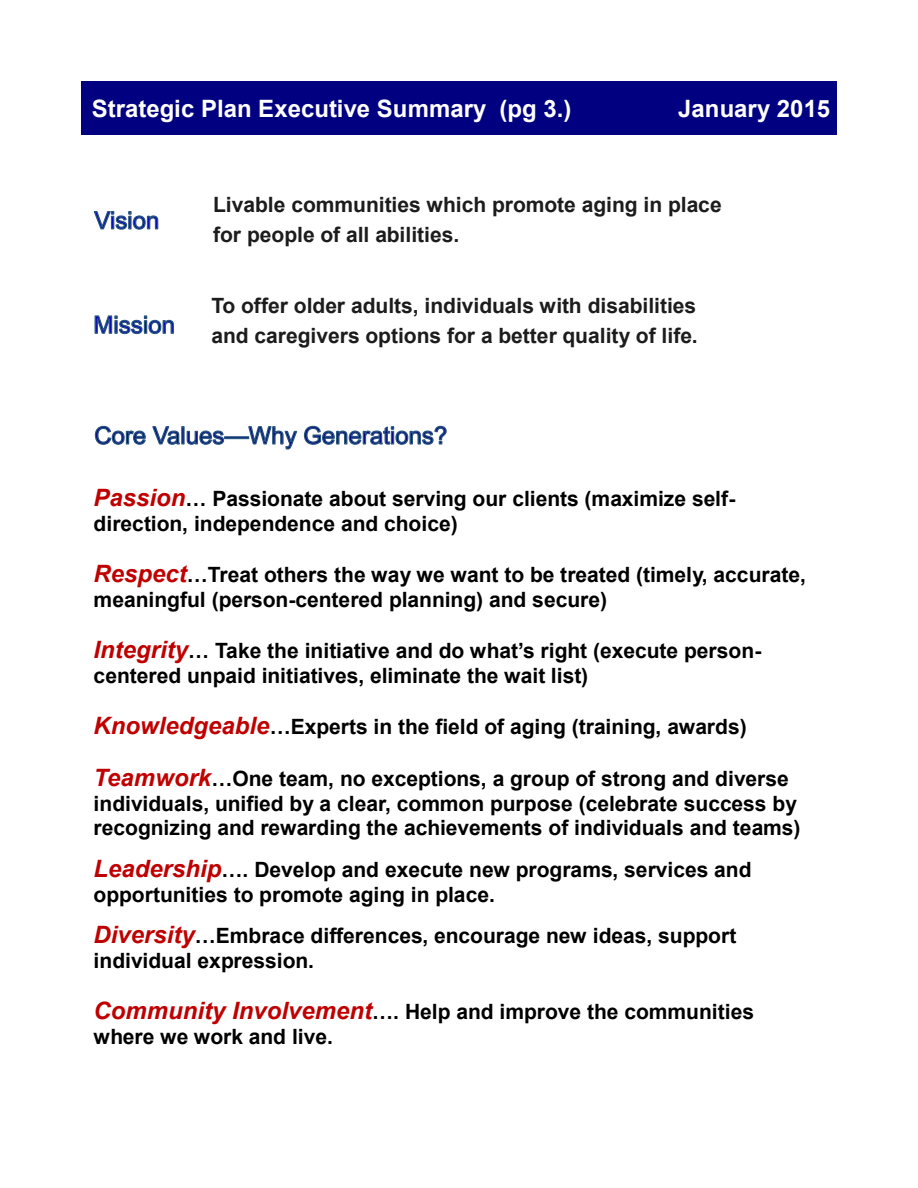
<style>
.page{position:relative;width:918px;height:1188px;background:#fff}
.page>*{position:absolute;margin:0;border:0;box-sizing:border-box;transform-origin:0 0}
.t1{font:700 24px "Arial";color:#fff}
.t2{font:700 21.15px "Arial";letter-spacing:-.005em;color:#000}
.t3{font:700 21px/24.9px "Arial";color:#000}
.t4{font:700 21px/30.3px "Arial";color:#1c1c1c}
.s1{font-style:italic;font-size:24px;color:#c00000}
</style>
<div class="page">
<div style="left:81px;top:81px;width:756px;height:54px;background:#000080"></div>
<svg style="left:93px;top:211px;width:66px;height:19px"></svg>
<svg style="left:94px;top:315px;width:80px;height:20px"></svg>
<svg style="left:94px;top:425px;width:131px;height:20px"></svg>
<div style="left:224px;top:436px;width:25px;height:3px;border:1px solid #2a5580"></div>
<svg style="left:247px;top:425px;width:200px;height:25px"></svg>
<p class="t1" style="left:92px;top:95px;width:481px">Strategic Plan Executive Summary (pg 3.)</p>
<p class="t1" style="left:678px;top:95px;width:154px">January 2015</p>
<p class="t4" style="left:213px;top:190px;width:510px">Livable communities which promote aging in place for people of all abilities.</p>
<p class="t4" style="left:211px;top:291px;width:488px">To offer older adults, individuals with disabilities and caregivers options for a better quality of life.</p>
<p class="t3" style="left:94px;top:486px;width:643px"><span class="s1">Passion</span>… Passionate about serving our clients (maximize self&shy;direction, independence and choice)</p>
<p class="t3" style="left:94px;top:562px;width:714px"><span class="s1">Respect</span>…Treat others the way we want to be treated (timely, accurate,</p>
<p class="t2" style="left:94px;top:588px;width:515px">meaningful (person-centered planning) and secure)</p>
<p class="t3" style="left:94px;top:638px;width:669px"><span class="s1">Integrity</span>… Take the initiative and do what’s right (execute person&shy;centered unpaid initiatives, eliminate the wait list)</p>
<p class="t3" style="left:94px;top:714px;width:655px"><span class="s1">Knowledgeable</span>…Experts in the field of aging (training, awards)</p>
<p class="t3" style="left:94px;top:766px;width:697px"><span class="s1">Teamwork</span>…One team, no exceptions, a group of strong and diverse</p>
<p class="t3" style="left:94px;top:791px;width:709px;line-height:24.2px">individuals, unified by a clear, common purpose (celebrate success by recognizing and rewarding the achievements of individuals and teams)</p>
<p class="t3" style="left:94px;top:857px;width:659px"><span class="s1">Leadership</span>…. Develop and execute new programs, services and opportunities to promote aging in place.</p>
<p class="t3" style="left:94px;top:924px;width:644px"><span class="s1">Diversity</span>…Embrace differences, encourage new ideas, support individual expression.</p>
<p class="t3" style="left:94px;top:1000px;width:662px"><span class="s1">Community Involvement</span>…. Help and improve the communities where we work and live.</p>
</div>
